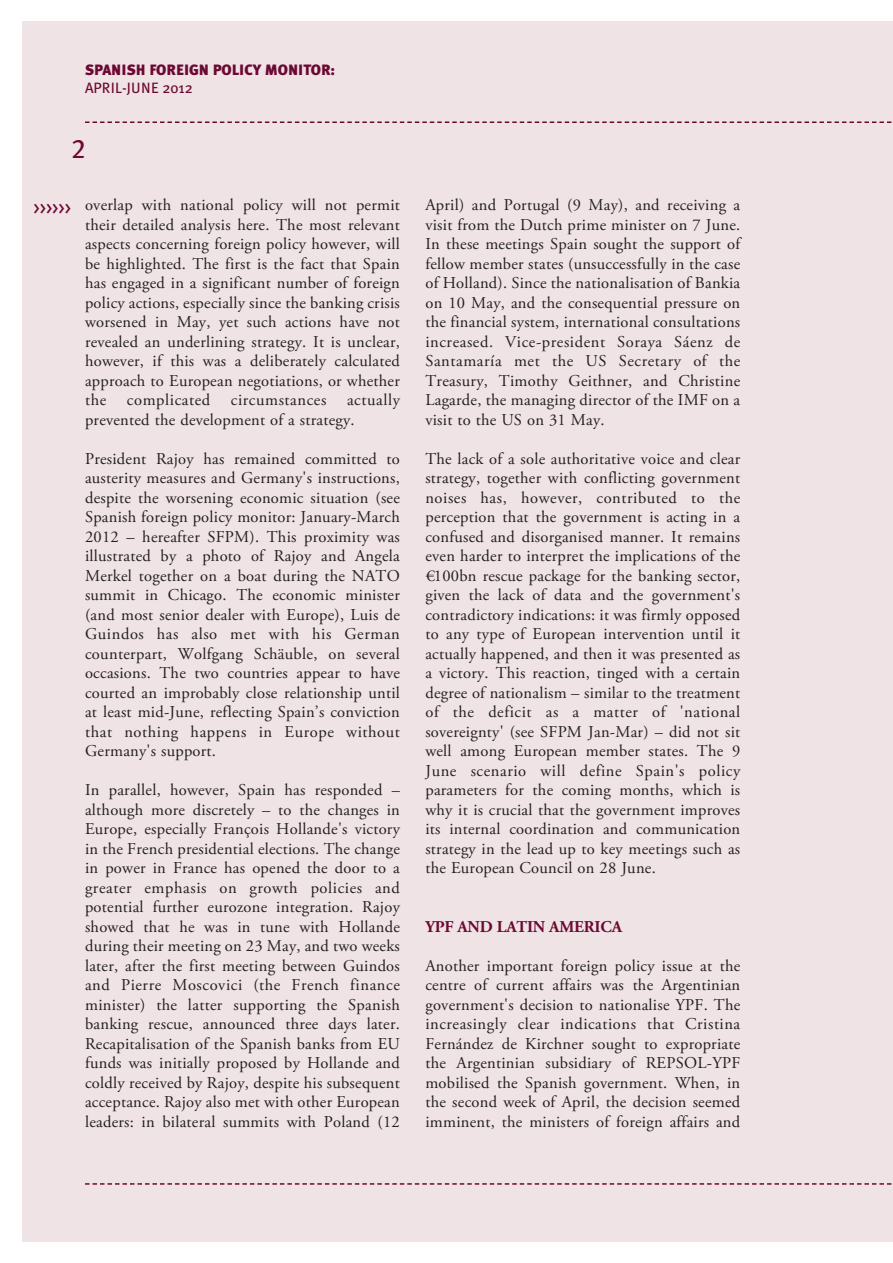
<style>
.page{position:relative;width:893px;height:1263px;background:#fff}
.page>*{position:absolute;margin:0;border:0;box-sizing:border-box;transform-origin:0 0}
.t1{font:27px "Meta Plus Book Caps";color:#6c0932}
.t2{font:18px "Meta Plus Book Caps";color:#6c0932}
.t3{font:16.5px/19.5px "Adobe Garamond Pro";letter-spacing:.015em;color:#231f20;text-align:justify}
.t4{font:16.5px "Adobe Garamond Pro";letter-spacing:.035em;color:#231f20}
.t5{font:700 16.5px "Adobe Garamond Pro";letter-spacing:-.01em;color:#6c0932}
.t6{font:900 15px "Meta Plus";color:#6c0932}
.t7{font:15px "Meta Plus";letter-spacing:.005em;color:#6c0932}
</style>
<div class="page">
<div style="left:22px;top:22px;width:871px;height:1220px;background:#efe3e5"></div>
<svg style="left:85px;top:121px;width:807px;height:2px"></svg>
<svg style="left:85px;top:1183px;width:807px;height:2px"></svg>
<p class="t6" style="left:85px;top:61px;width:252px">SPANISH FOREIGN POLICY MONITOR:</p>
<p class="t7" style="left:85px;top:79px;width:109px">APRIL-JUNE 2012</p>
<h1 class="t1" style="left:71px;top:133px;width:16px">2</h1>
<p class="t2" style="left:34px;top:197px;width:39px">&gt;&gt;&gt;&gt;&gt;&gt;</p>
<p class="t3" style="left:85px;top:196px;width:316px">overlap with national policy will not permit their detailed analysis here. The most relevant aspects concerning foreign policy however, will be highlighted. The first is the fact that Spain has engaged in a significant number of foreign policy actions, especially since the banking crisis worsened in May, yet such actions have not revealed an underlining strategy. It is unclear, however, if this was a deliberately calculated approach to European negotiations, or whether the</p>
<p class="t3" style="left:85px;top:391px;width:316px;text-indent:262px">actually prevented the development of a strategy.</p>
<p class="t3" style="left:85px;top:450px;width:316px">President Rajoy has remained committed to austerity measures and Germany's instructions, despite the worsening economic situation (see Spanish foreign policy monitor: January-March 2012 – hereafter SFPM). This proximity was illustrated by a photo of Rajoy and Angela Merkel together on a boat during the NATO summit in Chicago. The economic minister (and most senior dealer with Europe), Luis de Guindos has also met with his German counterpart, Wolfgang Schäuble, on several occasions. The two countries appear to have courted an improbably close relationship until at least mid-June, reflecting Spain’s conviction that nothing happens in Europe without Germany's support.</p>
<p class="t3" style="left:85px;top:781px;width:316px">In parallel, however, Spain has responded – although more discretely – to the changes in Europe, especially François Hollande's victory in the French presidential elections. The change in power in France has opened the door to a greater emphasis on growth policies and potential further eurozone integration. Rajoy showed that he was in tune with Hollande during their meeting on 23 May, and two weeks later, after the first meeting between Guindos and Pierre Moscovici (the French finance minister) the latter supporting the Spanish banking rescue, announced three days later.<br>Recapitalisation of the Spanish banks from EU funds was initially proposed by Hollande and coldly received by Rajoy, despite his subsequent acceptance. Rajoy also met with other European leaders: in bilateral summits with Poland (12</p>
<p class="t4" style="left:127px;top:393px;width:85px">complicated</p>
<p class="t4" style="left:231px;top:393px;width:97px">circumstances</p>
<p class="t3" style="left:425px;top:196px;width:316px">April) and Portugal (9 May), and receiving a visit from the Dutch prime minister on 7 June.<br>In these meetings Spain sought the support of fellow member states (unsuccessfully in the case of Holland). Since the nationalisation of Bankia on 10 May, and the consequential pressure on the financial system, international consultations increased. Vice-president Soraya Sáenz de Santamaría met the US Secretary of the Treasury, Timothy Geithner, and Christine Lagarde, the managing director of the IMF on a visit to the US on 31 May.</p>
<p class="t3" style="left:425px;top:450px;width:316px">The lack of a sole authoritative voice and clear strategy, together with conflicting government noises has, however, contributed to the perception that the government is acting in a confused and disorganised manner. It remains even harder to interpret the implications of the €100bn rescue package for the banking sector, given the lack of data and the government's contradictory indications: it was firmly opposed to any type of European intervention until it actually happened, and then it was presented as a victory. This reaction, tinged with a certain degree of nationalism – similar to the treatment of the deficit as a matter of 'national sovereignty' (see SFPM Jan-Mar) – did not sit well among European member states. The 9<br>June scenario will define Spain's policy parameters for the coming months, which is why it is crucial that the government improves its internal coordination and communication strategy in the lead up to key meetings such as the European Council on 28 June.</p>
<p class="t5" style="left:425px;top:920px;width:198px">YPF AND LATIN AMERICA</p>
<p class="t3" style="left:425px;top:957px;width:316px">Another important foreign policy issue at the centre of current affairs was the Argentinian government's decision to nationalise YPF. The increasingly clear indications that Cristina Fernández de Kirchner sought to expropriate the Argentinian subsidiary of REPSOL-YPF mobilised the Spanish government. When, in the second week of April, the decision seemed imminent, the ministers of foreign affairs and</p>
</div>
